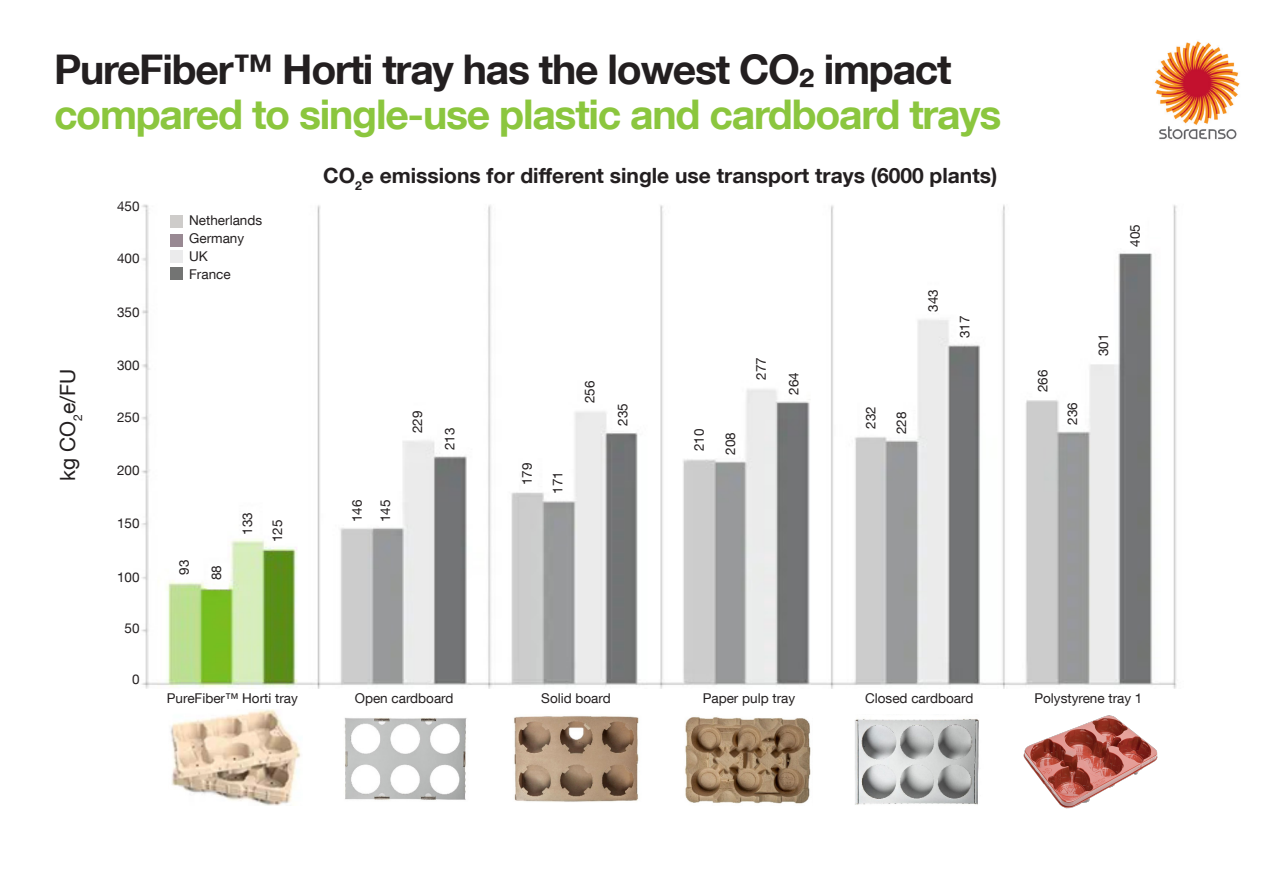
<style>
.page{position:relative;width:1263px;height:893px;background:#fff}
.page>*{position:absolute;margin:0;border:0;box-sizing:border-box;transform-origin:0 0}
.t1{font:700 40.95px "Helvetica Neue LT Com";letter-spacing:-.03em;color:#8bc63e}
.t2{font:700 40.95px "Helvetica Neue LT Com";letter-spacing:-.03em;color:#231f20}
.t3{font:700 21px "Helvetica Neue LT Com";color:#231f20}
.t4{font:21px "Helvetica Neue LT Com";color:#231f20}
.t5{font:13.5px "Helvetica Neue LT Com";color:#231f20}
</style>
<div class="page">
<img style="left:1154px;top:41px;width:86px;height:99px">
<img style="left:141px;top:204px;width:1036px;height:485px">
<img style="left:1023px;top:715px;width:135px;height:94px">
<img style="left:514px;top:716px;width:125px;height:86px">
<img style="left:685px;top:717px;width:126px;height:87px">
<img style="left:855px;top:719px;width:124px;height:86px">
<img style="left:344px;top:718px;width:123px;height:82px">
<div style="left:170px;top:234px;width:13px;height:12px;background:#998993"></div>
<div style="left:170px;top:216px;width:13px;height:12px;background:#ceccca"></div>
<div style="left:170px;top:267px;width:13px;height:13px;background:#737473"></div>
<div style="left:170px;top:250px;width:13px;height:13px;background:#ebebec"></div>
<img style="left:170px;top:710px;width:131px;height:96px">
<p class="t2" style="left:54px;top:44px;width:899px">PureFiber™ Horti tray has the lowest CO² impact</p>
<p class="t1" style="left:54px;top:89px;width:949px">compared to single-use plastic and cardboard trays</p>
<p class="t4" style="left:55px;top:481px;width:114px;rotate:-90deg">kg CO<sub>2</sub>e/FU</p>
<p class="t5" style="left:117px;top:198px;width:24px">450</p>
<p class="t5" style="left:117px;top:250px;width:24px">400</p>
<p class="t5" style="left:117px;top:304px;width:24px">350</p>
<p class="t5" style="left:117px;top:356px;width:24px">300</p>
<p class="t5" style="left:117px;top:409px;width:24px">250</p>
<p class="t5" style="left:117px;top:462px;width:24px">200</p>
<p class="t5" style="left:117px;top:515px;width:24px">150</p>
<p class="t5" style="left:117px;top:568px;width:24px">100</p>
<p class="t5" style="left:125px;top:620px;width:17px">50</p>
<p class="t5" style="left:132px;top:671px;width:9px">0</p>
<p class="t5" style="left:189px;top:212px;width:75px">Netherlands</p>
<p class="t5" style="left:189px;top:230px;width:57px">Germany</p>
<p class="t5" style="left:189px;top:248px;width:20px">UK</p>
<p class="t5" style="left:189px;top:266px;width:43px">France</p>
<p class="t5" style="left:176px;top:575px;width:17px;rotate:-90deg">93</p>
<p class="t5" style="left:208px;top:580px;width:17px;rotate:-90deg">88</p>
<p class="t5" style="left:239px;top:535px;width:24px;rotate:-90deg">133</p>
<p class="t5" style="left:269px;top:542px;width:24px;rotate:-90deg">125</p>
<p class="t3" style="left:323px;top:162px;width:676px">CO<sub>2</sub>e emissions for different single use transport trays (6000 plants)</p>
<p class="t5" style="left:409px;top:433px;width:24px;rotate:-90deg">229</p>
<p class="t5" style="left:349px;top:522px;width:24px;rotate:-90deg">146</p>
<p class="t5" style="left:377px;top:522px;width:24px;rotate:-90deg">145</p>
<p class="t5" style="left:441px;top:450px;width:24px;rotate:-90deg">213</p>
<p class="t5" style="left:581px;top:403px;width:24px;rotate:-90deg">256</p>
<p class="t5" style="left:519px;top:485px;width:24px;rotate:-90deg">179</p>
<p class="t5" style="left:549px;top:493px;width:24px;rotate:-90deg">171</p>
<p class="t5" style="left:614px;top:426px;width:24px;rotate:-90deg">235</p>
<p class="t5" style="left:691px;top:451px;width:24px;rotate:-90deg">210</p>
<p class="t5" style="left:753px;top:380px;width:24px;rotate:-90deg">277</p>
<p class="t5" style="left:722px;top:455px;width:24px;rotate:-90deg">208</p>
<p class="t5" style="left:785px;top:395px;width:24px;rotate:-90deg">264</p>
<p class="t5" style="left:924px;top:312px;width:24px;rotate:-90deg">343</p>
<p class="t5" style="left:956px;top:338px;width:24px;rotate:-90deg">317</p>
<p class="t5" style="left:862px;top:429px;width:24px;rotate:-90deg">232</p>
<p class="t5" style="left:893px;top:434px;width:24px;rotate:-90deg">228</p>
<p class="t5" style="left:1126px;top:247px;width:24px;rotate:-90deg">405</p>
<p class="t5" style="left:1034px;top:392px;width:24px;rotate:-90deg">266</p>
<p class="t5" style="left:1064px;top:425px;width:24px;rotate:-90deg">236</p>
<p class="t5" style="left:1095px;top:356px;width:24px;rotate:-90deg">301</p>
<p class="t5" style="left:167px;top:690px;width:133px">PureFiber™ Horti tray</p>
<p class="t5" style="left:355px;top:690px;width:100px">Open cardboard</p>
<p class="t5" style="left:541px;top:690px;width:71px">Solid board</p>
<p class="t5" style="left:703px;top:690px;width:94px">Paper pulp tray</p>
<p class="t5" style="left:865px;top:690px;width:110px">Closed cardboard</p>
<p class="t5" style="left:1034px;top:690px;width:110px">Polystyrene tray 1</p>
</div>
